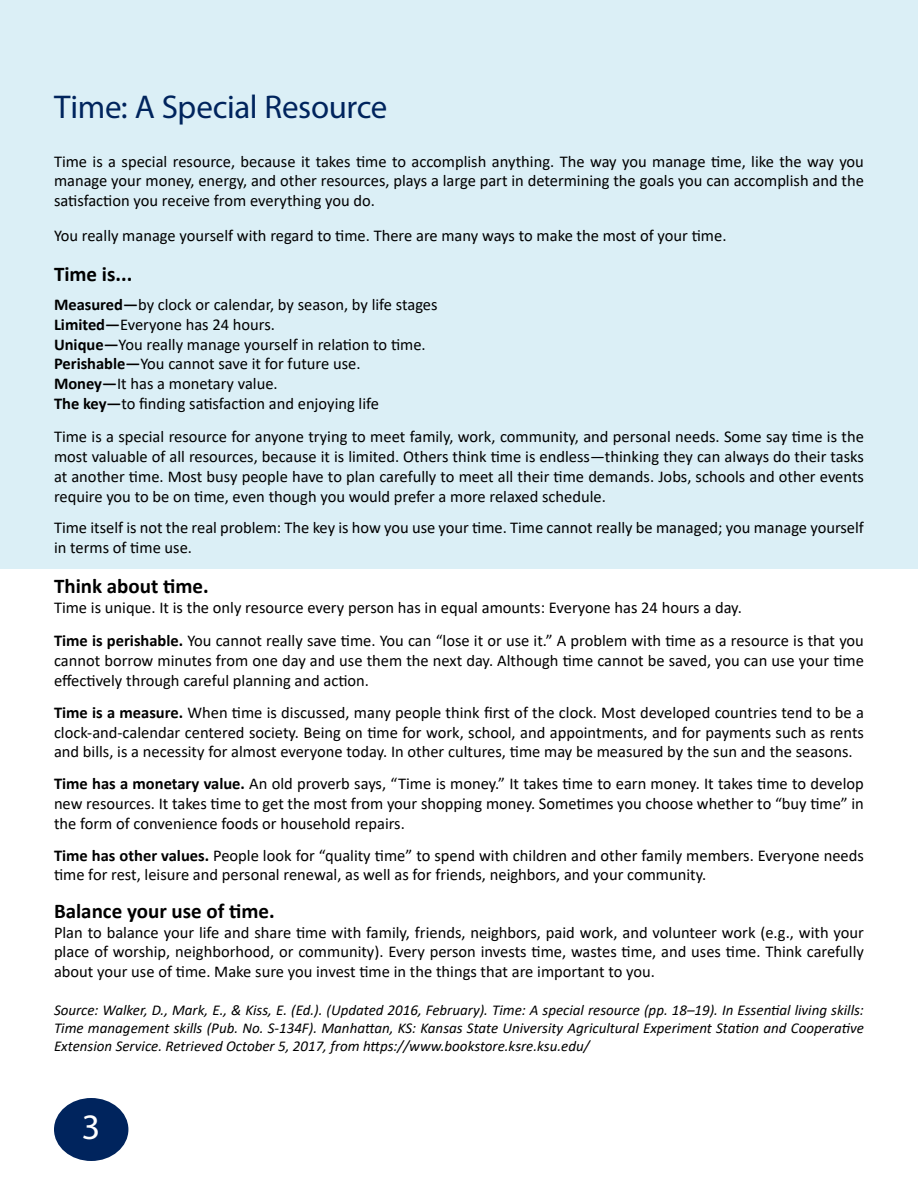
<style>
.page{position:relative;width:918px;height:1188px;background:#fff}
.page>*{position:absolute;margin:0;border:0;box-sizing:border-box;transform-origin:0 0}
.t1{font:36px "Myriad Pro";color:#fff}
.t2{font:33px "Myriad Pro";letter-spacing:-.015em;color:#00245d}
.t3{font:700 21px "Calibri";color:#000}
.t4{font:16.5px/19.8px "Calibri";color:#000;text-align:justify}
.t5{font:italic 15px/18px "Calibri";color:#000;text-align:justify}
.s1{font-weight:700}
</style>
<div class="page">
<div style="left:1px;top:0;width:917px;height:569px;background:#dbeff6"></div>
<div style="left:54px;top:1098px;width:74px;height:63px;background:#00245d;border-radius:50%"></div>
<h2 class="t2" style="left:54px;top:87px;width:335px">Time: A Special Resource</h2>
<p class="t4" style="left:54px;top:151px;width:812px">Time is a special resource, because it takes time to accomplish anything. The way you manage time, like the way you manage your money, energy, and other resources, plays a large part in determining the goals you can accomplish and the satisfaction you receive from everything you do.</p>
<p class="t4" style="left:54px;top:225px;width:674px">You really manage yourself with regard to time. There are many ways to make the most of your time.</p>
<p class="t3" style="left:54px;top:259px;width:80px">Time is...</p>
<p class="t4" style="left:54px;top:294px;width:385px;text-align:left"><span class="s1">Measured—</span>by clock or calendar, by season, by life stages <span class="s1">Limited—</span>Everyone has 24 hours.<br><span class="s1">Unique—</span>You really manage yourself in relation to time.<br><span class="s1">Perishable—</span>You cannot save it for future use.<br><span class="s1">Money—</span>It has a monetary value.<br><span class="s1">The key—</span>to finding satisfaction and enjoying life</p>
<p class="t4" style="left:54px;top:426px;width:811px">Time is a special resource for anyone trying to meet family, work, community, and personal needs. Some say time is the most valuable of all resources, because it is limited. Others think time is endless—thinking they can always do their tasks at another time. Most busy people have to plan carefully to meet all their time demands. Jobs, schools and other events require you to be on time, even though you would prefer a more relaxed schedule.</p>
<p class="t4" style="left:54px;top:518px;width:811px">Time itself is not the real problem: The key is how you use your time. Time cannot really be managed; you manage yourself in terms of time use.</p>
<p class="t3" style="left:54px;top:572px;width:156px">Think about time.</p>
<p class="t4" style="left:54px;top:591px;width:811px;line-height:33.3px">Time is unique. It is the only resource every person has in equal amounts: Everyone has 24 hours a day.<br><span class="s1">Time is perishable.</span> You cannot really save time. You can “lose it or use it.” A problem with time as a resource is that you</p>
<p class="t4" style="left:54px;top:651px;width:812px">cannot borrow minutes from one day and use them the next day. Although time cannot be saved, you can use your time effectively through careful planning and action.</p>
<p class="t4" style="left:54px;top:702px;width:811px"><span class="s1">Time is a measure.</span> When time is discussed, many people think first of the clock. Most developed countries tend to be a clock-and-calendar centered society. Being on time for work, school, and appointments, and for payments such as rents and bills, is a necessity for almost everyone today. In other cultures, time may be measured by the sun and the seasons.</p>
<p class="t4" style="left:54px;top:773px;width:811px"><span class="s1">Time has a monetary value.</span> An old proverb says, “Time is money.” It takes time to earn money. It takes time to develop new resources. It takes time to get the most from your shopping money. Sometimes you choose whether to “buy time” in the form of convenience foods or household repairs.</p>
<p class="t4" style="left:54px;top:845px;width:811px"><span class="s1">Time has other values.</span> People look for “quality time” to spend with children and other family members. Everyone needs time for rest, leisure and personal renewal, as well as for friends, neighbors, and your community.</p>
<p class="t3" style="left:54px;top:896px;width:222px">Balance your use of time.</p>
<p class="t4" style="left:54px;top:922px;width:811px">Plan to balance your life and share time with family, friends, neighbors, paid work, and volunteer work (e.g., with your place of worship, neighborhood, or community). Every person invests time, wastes time, and uses time. Think carefully about your use of time. Make sure you invest time in the things that are important to you.</p>
<p class="t5" style="left:54px;top:1000px;width:812px">Source: Walker, D., Mark, E., &amp; Kiss, E. (Ed.). (Updated 2016, February). Time: A special resource (pp. 18–19). In Essential living skills:<br>Time management skills (Pub. No. S-134F). Manhattan, KS: Kansas State University Agricultural Experiment Station and Cooperative Extension Service. Retrieved October 5, 2017, from https://www.bookstore.ksre.ksu.edu/</p>
<h1 class="t1" style="left:82px;top:1104px;width:20px">3</h1>
</div>
